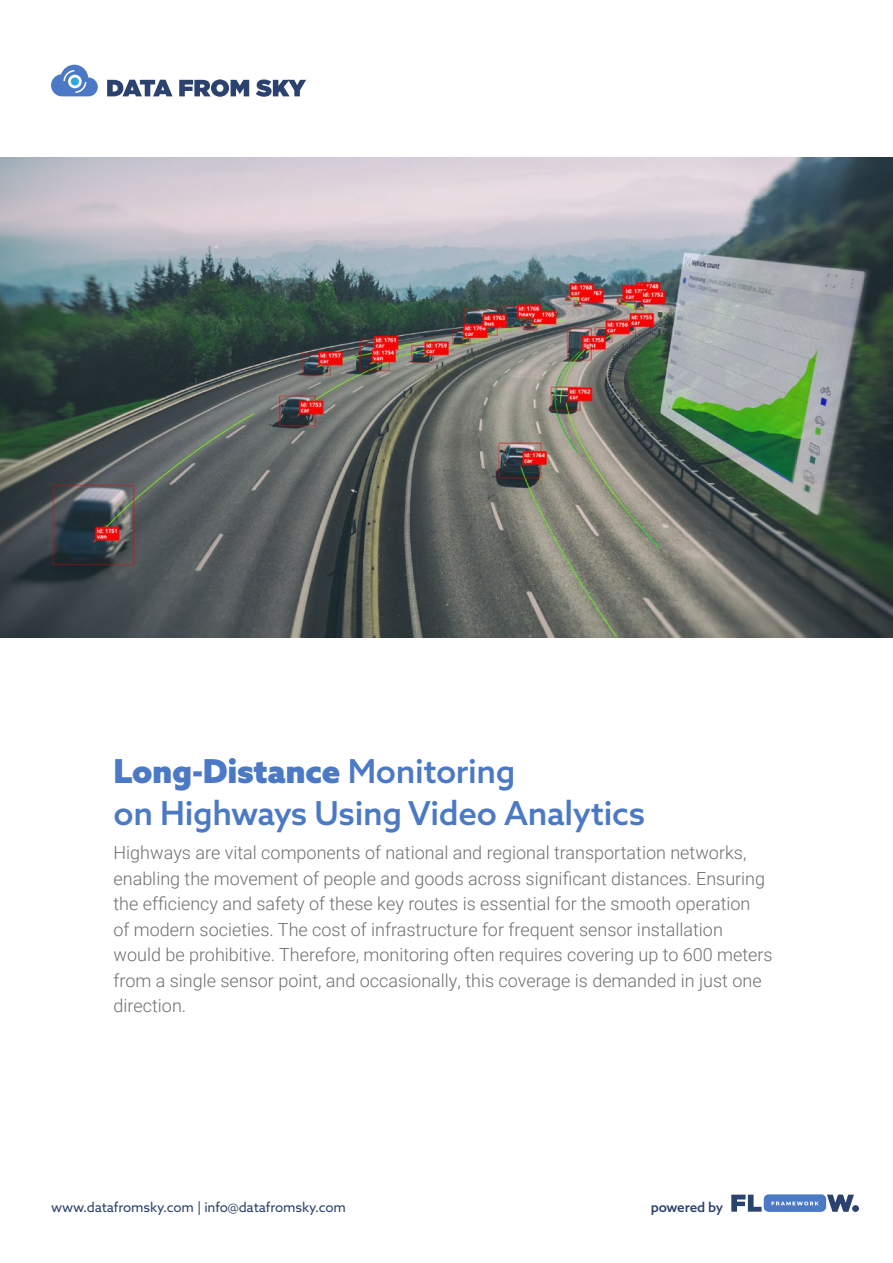
<style>
.page{position:relative;width:893px;height:1263px;background:#fff}
.page>*{position:absolute;margin:0;border:0;box-sizing:border-box;transform-origin:0 0}
.t1{font:500 33px/42px "Azo Sans";letter-spacing:-.01em;color:#4b79c6}
.t2{font:300 18px/25.5px "Roboto";color:#706f6f}
.t3{font:13.5px "Azo Sans";letter-spacing:-.01em;color:#2a426d}
.t4{font:500 13.5px "Azo Sans";letter-spacing:-.02em;color:#2a426d}
.s1{font-weight:900}
</style>
<div class="page">
<svg style="left:731px;top:1194px;width:123px;height:18px"></svg>
<div style="left:852px;top:1205px;width:7px;height:7px;background:#2a426d;border-radius:50%"></div>
<img style="left:0;top:157px;width:893px;height:480px">
<svg style="left:107px;top:80px;width:66px;height:16px"></svg>
<svg style="left:179px;top:79px;width:70px;height:18px"></svg>
<svg style="left:256px;top:80px;width:50px;height:17px"></svg>
<svg style="left:51px;top:65px;width:47px;height:31px"></svg>
<div style="left:71px;top:77px;width:8px;height:9px;background:#29a9e1;border-radius:50%"></div>
<h1 class="t1" style="left:113px;top:750px;width:533px"><span class="s1">Long-Distance</span> Monitoring<br>on Highways Using Video Analytics</h1>
<p class="t2" style="left:113px;top:839px;width:661px">Highways are vital components of national and regional transportation networks, enabling the movement of people and goods across significant distances. Ensuring the efficiency and safety of these key routes is essential for the smooth operation<br>of modern societies. The cost of infrastructure for frequent sensor installation would be prohibitive. Therefore, monitoring often requires covering up to 600 meters from a single sensor point, and occasionally, this coverage is demanded in just one direction.</p>
<p class="t3" style="left:51px;top:1198px;width:296px">www.datafromsky.com | info@datafromsky.com</p>
<p class="t4" style="left:651px;top:1198px;width:74px">powered by</p>
</div>
